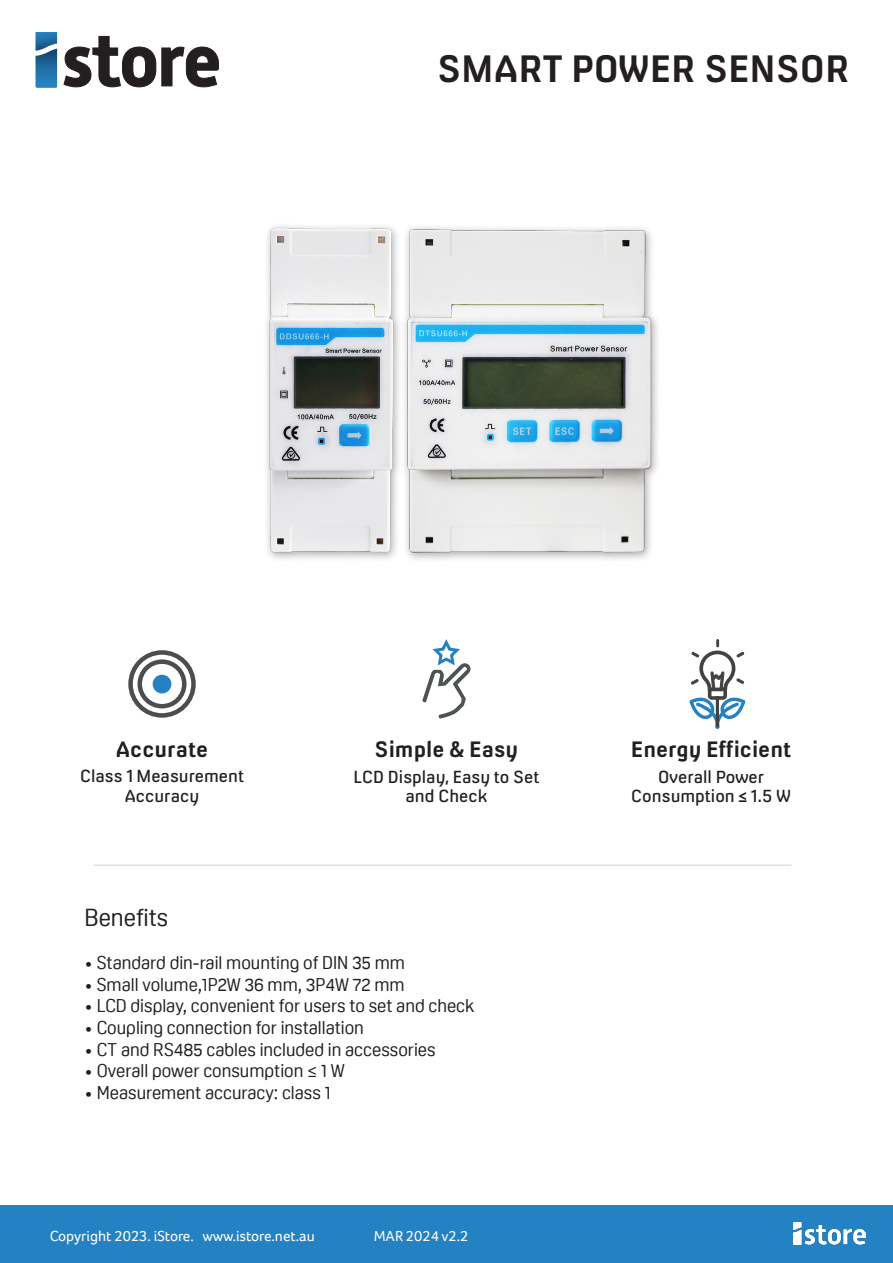
<style>
.page{position:relative;width:893px;height:1263px;background:#fff}
.page>*{position:absolute;margin:0;border:0;box-sizing:border-box;transform-origin:0 0}
.t1{font:700 36px "Milibus Rg";color:#231f20}
.t2{font:24px "Oscine";color:#231f20}
.t3{font:700 21px "Milibus Rg";color:#231f20}
.t4{font:18px "Oscine";color:#231f20}
.t5{font:16.5px/19.5px "Milibus Rg";color:#231f20;text-align:center}
.t6{font:15px "Foco";color:#fff}
</style>
<div class="page">
<svg style="left:36px;top:32px;width:21px;height:56px"></svg>
<svg style="left:63px;top:36px;width:156px;height:52px"></svg>
<div style="left:0;top:1205px;width:893px;height:58px;background:#2482c2"></div>
<img style="left:266px;top:226px;width:392px;height:334px">
<img style="left:794px;top:1222px;width:71px;height:23px">
<svg style="left:128px;top:650px;width:68px;height:68px"></svg>
<div style="left:153px;top:675px;width:18px;height:18px;background:#2482c2;border-radius:50%"></div>
<div style="left:153px;top:675px;width:18px;height:18px;border:1px solid #2482c2;border-radius:50%"></div>
<svg style="left:422px;top:639px;width:49px;height:80px"></svg>
<svg style="left:689px;top:639px;width:56px;height:90px"></svg>
<hr style="left:94px;top:865px;width:697px;height:1px;background:#cdd0d2">
<h1 class="t1" style="left:437px;top:47px;width:414px">SMART POWER SENSOR</h1>
<p class="t3" style="left:116px;top:736px;width:94px">Accurate</p>
<p class="t5" style="left:80px;top:766px;width:166px">Class 1 Measurement<br>Accuracy</p>
<p class="t3" style="left:375px;top:737px;width:145px">Simple &amp; Easy</p>
<p class="t5" style="left:353px;top:767px;width:187px">LCD Display, Easy to Set and Check</p>
<p class="t3" style="left:631px;top:737px;width:162px">Energy Efficient</p>
<p class="t5" style="left:631px;top:767px;width:161px">Overall Power<br>Consumption ≤ 1.5 W</p>
<h2 class="t2" style="left:85px;top:904px;width:85px">Benefits</h2>
<p class="t4" style="left:85px;top:953px;width:322px">• Standard din-rail mounting of DIN 35 mm</p>
<p class="t4" style="left:85px;top:974px;width:321px">• Small volume,1P2W 36 mm, 3P4W 72 mm</p>
<p class="t4" style="left:85px;top:996px;width:391px">• LCD display, convenient for users to set and check</p>
<p class="t4" style="left:85px;top:1017px;width:281px">• Coupling connection for installation</p>
<p class="t4" style="left:85px;top:1039px;width:352px">• CT and RS485 cables included in accessories</p>
<p class="t4" style="left:85px;top:1061px;width:262px">• Overall power consumption ≤ 1 W</p>
<p class="t4" style="left:85px;top:1082px;width:247px">• Measurement accuracy: class 1</p>
<p class="t6" style="left:50px;top:1226px;width:267px">Copyright 2023. iStore. www.istore.net.au</p>
<p class="t6" style="left:374px;top:1226px;width:96px">MAR 2024 v2.2</p>
</div>
